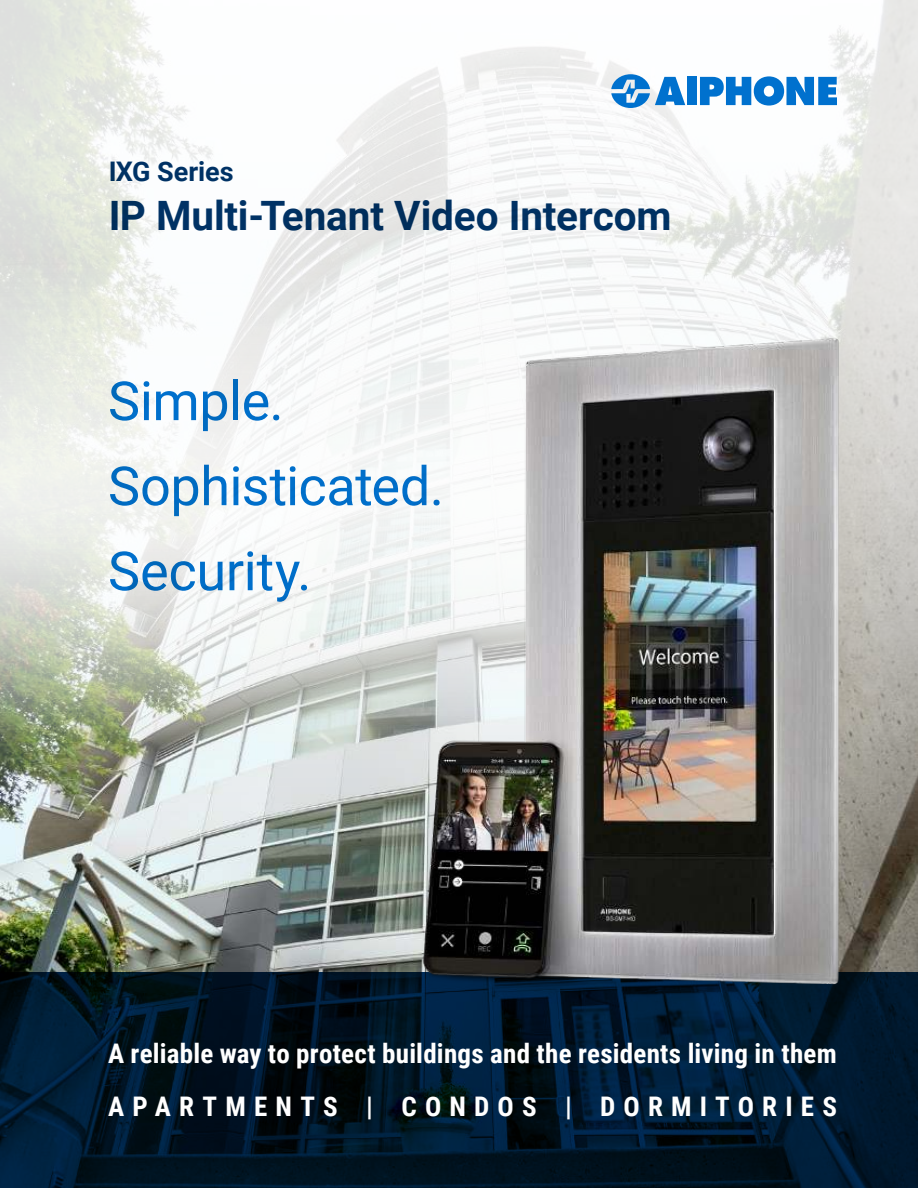
<style>
.page{position:relative;width:918px;height:1188px;background:#fff}
.page>*{position:absolute;margin:0;border:0;box-sizing:border-box;transform-origin:0 0}
.t1{font:54px/85.1px "Roboto";letter-spacing:-.005em;color:#0071ce}
.t2{font:700 40.5px "Roboto";letter-spacing:-.005em;color:#036}
.t3{font:700 27px/52.7px "Roboto Condensed";letter-spacing:.01em;color:#fff}
.t4{font:700 27px "Roboto";letter-spacing:-.005em;color:#036}
</style>
<div class="page">
<img style="left:0;top:0;width:918px;height:972px">
<svg style="left:0;top:256px;width:640px;height:486px"></svg>
<svg style="left:0;top:972px;width:918px;height:216px;background:#001628"></svg>
<img style="left:371px;top:300px;width:547px;height:736px">
<svg style="left:611px;top:74px;width:74px;height:34px"></svg>
<div style="left:687px;top:77px;width:10px;height:28px;background:#0071ce"></div>
<svg style="left:700px;top:76px;width:137px;height:30px"></svg>
<p class="t4" style="left:108px;top:160px;width:127px">IXG Series</p>
<h2 class="t2" style="left:108px;top:198px;width:565px">IP Multi-Tenant Video Intercom</h2>
<h1 class="t1" style="left:108px;top:362px;width:337px">Simple.<br>Sophisticated.<br>Security.</h1>
<p class="t3" style="left:108px;top:1029px;width:731px">A reliable way to protect buildings and the residents living in them<br>APARTMENTS | CONDOS | DORMITORIES</p>
</div>
